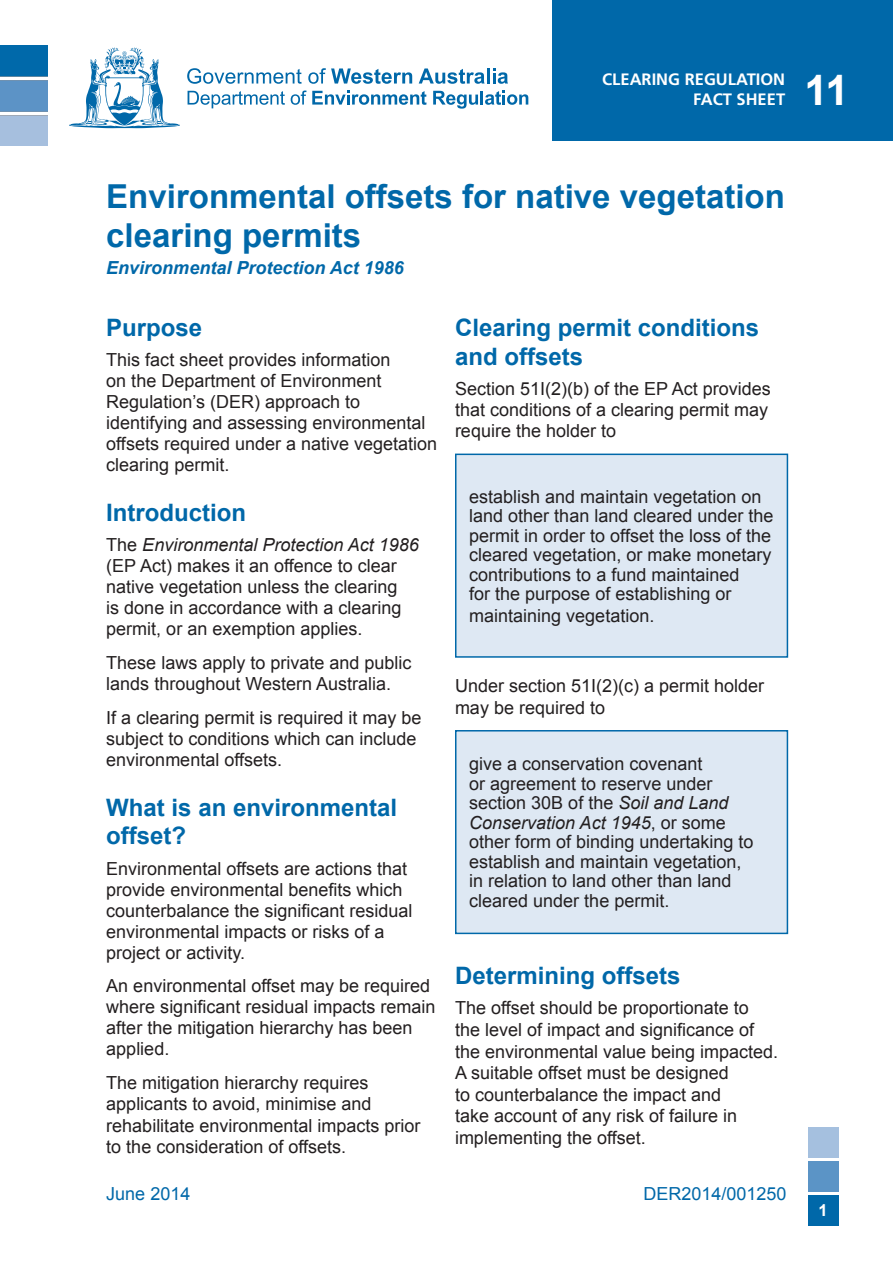
<style>
.page{position:relative;width:893px;height:1263px;background:#fff}
.page>*{position:absolute;margin:0;border:0;box-sizing:border-box;transform-origin:0 0}
.Factsheet_number{font:700 42px "Arial";color:#fff}
._1_Main_heading{font:700 33px/39.6px "Arial";color:#0068a9}
._2_A-heading{font:700 24px/28.8px "Arial";color:#0068a9}
.Main_body_text{font:18px/21px "Arial";color:#231f20}
._1_Main_Sub_heading{font:italic 700 18px "Arial";color:#0068a9}
.t1{font:18px "Arial";color:#0068a9}
.Fact_sheet_title{font:700 16.5px "Frutiger LT Std";color:#fff}
._1_Main_heading-2{font:700 16.5px "Arial";color:#fff}
.s1{font-style:italic}
</style>
<div class="page">
<svg style="left:187px;top:68px;width:115px;height:16px"></svg>
<svg style="left:308px;top:68px;width:104px;height:16px"></svg>
<svg style="left:419px;top:68px;width:66px;height:16px"></svg>
<hr style="left:487px;top:68px;width:3px;height:16px;background:#0068a9">
<svg style="left:493px;top:68px;width:15px;height:16px"></svg>
<svg style="left:188px;top:91px;width:97px;height:17px"></svg>
<svg style="left:291px;top:91px;width:136px;height:14px"></svg>
<svg style="left:433px;top:91px;width:95px;height:18px"></svg>
<svg style="left:69px;top:47px;width:111px;height:81px"></svg>
<div style="left:553px;top:0;width:340px;height:140px;background:#0068a9"></div>
<img style="left:0;top:45px;width:48px;height:100px">
<div style="left:808px;top:1195px;width:30px;height:30px;background:#0068a9"></div>
<div style="left:808px;top:1161px;width:30px;height:31px;background:#5b94c6"></div>
<div style="left:808px;top:1128px;width:30px;height:30px;background:#a5c0df"></div>
<div style="left:456px;top:454px;width:331px;height:203px;background:#dee8f3"></div>
<div style="left:455px;top:454px;width:333px;height:204px;border:2px solid #0068a9"></div>
<div style="left:456px;top:731px;width:331px;height:202px;background:#dee8f3"></div>
<div style="left:455px;top:730px;width:333px;height:204px;border:2px solid #0068a9"></div>
<p class="Fact_sheet_title" style="left:602px;top:70px;width:184px">CLEARING REGULATION</p>
<p class="Fact_sheet_title" style="left:693px;top:90px;width:94px">FACT SHEET</p>
<p class="Factsheet_number" style="left:804px;top:61px;width:46px">11</p>
<p class="_1_Main_heading" style="left:106px;top:177px;width:680px">Environmental offsets for native vegetation clearing permits</p>
<p class="_1_Main_Sub_heading" style="left:106px;top:255px;width:299px">Environmental Protection Act 1986</p>
<p class="_2_A-heading" style="left:106px;top:313px;width:98px">Purpose</p>
<p class="Main_body_text" style="left:106px;top:349px;width:332px">This fact sheet provides information<br>on the Department of Environment Regulation’s (DER) approach to identifying and assessing environmental offsets required under a native vegetation clearing permit.</p>
<p class="_2_A-heading" style="left:106px;top:498px;width:141px">Introduction</p>
<p class="Main_body_text" style="left:106px;top:534px;width:314px">The <span class="s1">Environmental Protection Act 1986 </span>(EP Act) makes it an offence to clear native vegetation unless the clearing<br>is done in accordance with a clearing permit, or an exemption applies.</p>
<p class="Main_body_text" style="left:106px;top:652px;width:307px">These laws apply to private and public lands throughout Western Australia.</p>
<p class="Main_body_text" style="left:106px;top:707px;width:317px">If a clearing permit is required it may be subject to conditions which can include environmental offsets.</p>
<p class="_2_A-heading" style="left:106px;top:793px;width:292px">What is an environmental offset?</p>
<p class="Main_body_text" style="left:106px;top:857px;width:308px">Environmental offsets are actions that provide environmental benefits which counterbalance the significant residual environmental impacts or risks of a project or activity.</p>
<p class="Main_body_text" style="left:106px;top:975px;width:331px">An environmental offset may be required where significant residual impacts remain after the mitigation hierarchy has been applied.</p>
<p class="Main_body_text" style="left:106px;top:1072px;width:316px;line-height:21.5px">The mitigation hierarchy requires applicants to avoid, minimise and rehabilitate environmental impacts prior to the consideration of offsets.</p>
<p class="_2_A-heading" style="left:455px;top:313px;width:306px">Clearing permit conditions and offsets</p>
<p class="Main_body_text" style="left:455px;top:377px;width:317px">Section 51I(2)(b) of the EP Act provides that conditions of a clearing permit may require the holder to</p>
<p class="Main_body_text" style="left:469px;top:486px;width:306px;line-height:19.5px">establish and maintain vegetation on land other than land cleared under the permit in order to offset the loss of the cleared vegetation, or make monetary contributions to a fund maintained<br>for the purpose of establishing or</p>
<p class="Main_body_text" style="left:469px;top:605px;width:187px">maintaining vegetation.</p>
<p class="Main_body_text" style="left:455px;top:675px;width:311px;line-height:21.6px">Under section 51I(2)(c) a permit holder may be required to</p>
<p class="Main_body_text" style="left:469px;top:754px;width:286px;line-height:19.5px">give a conservation covenant<br>or agreement to reserve under section 30B of the <span class="s1">Soil and Land<br>Conservation Act 1945</span>, or some other form of binding undertaking to establish and maintain vegetation, in relation to land other than land cleared under the permit.</p>
<p class="_2_A-heading" style="left:455px;top:962px;width:227px">Determining offsets</p>
<p class="Main_body_text" style="left:455px;top:997px;width:325px;line-height:21.6px">The offset should be proportionate to the level of impact and significance of the environmental value being impacted.<br>A suitable offset must be designed<br>to counterbalance the impact and<br>take account of any risk of failure in implementing the offset.</p>
<p class="t1" style="left:106px;top:1181px;width:86px">June 2014</p>
<p class="t1" style="left:644px;top:1181px;width:145px">DER2014/001250</p>
<p class="_1_Main_heading-2" style="left:818px;top:1199px;width:11px">1</p>
</div>
